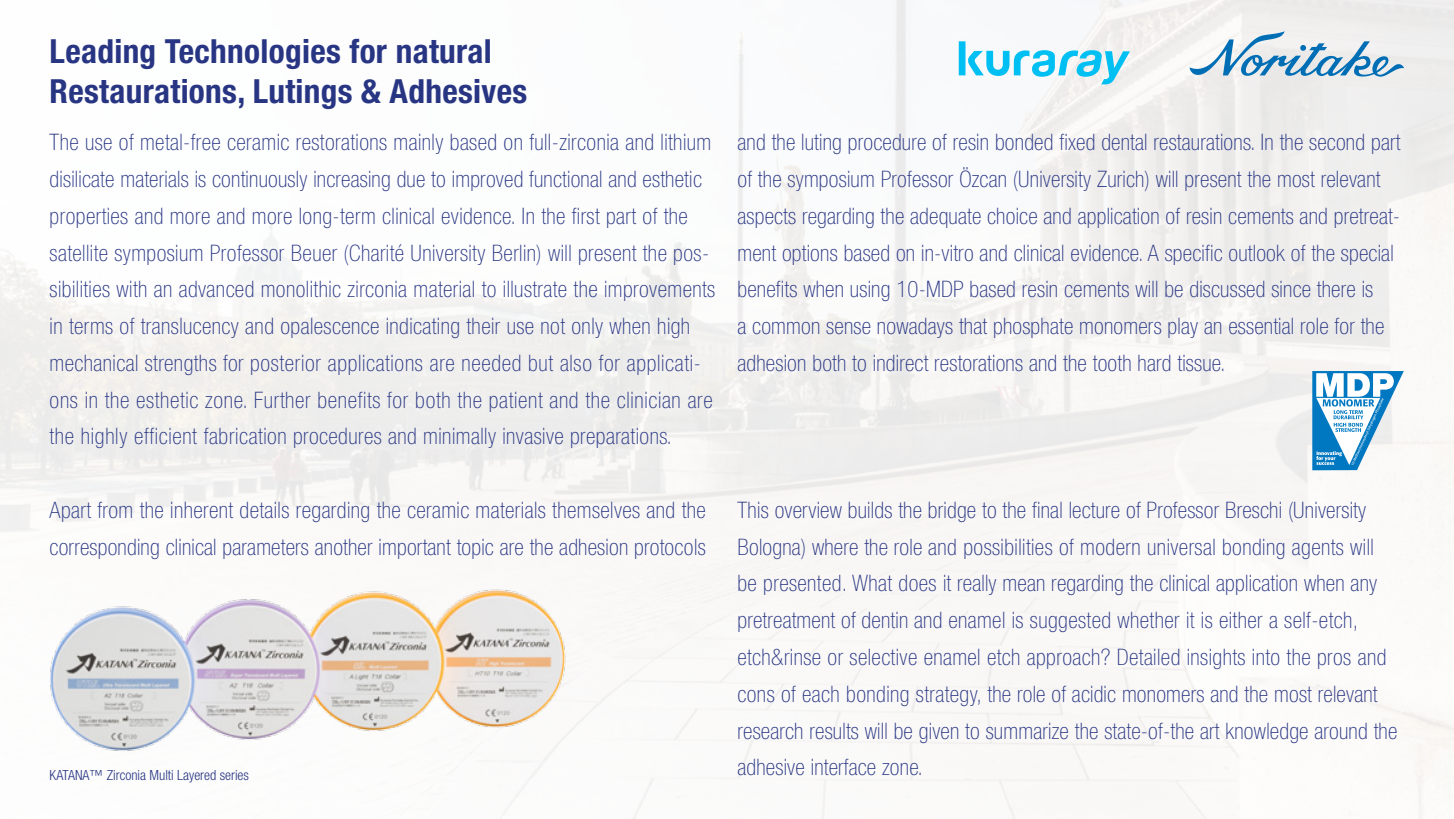
<style>
.page{position:relative;width:1454px;height:819px;background:#fff}
.page>*{position:absolute;margin:0;border:0;box-sizing:border-box;transform-origin:0 0}
.t1{font:700 condensed 33.25px/39.9px "Helvetica Neue LT Std";letter-spacing:.01em;color:#283583}
.t2{font:100 condensed 22.75px/36.8px "Helvetica Neue LT Std";letter-spacing:.01em;color:#283583}
.t3{font:300 condensed 14px "Helvetica Neue LT Std";color:#283583}
</style>
<div class="page">
<img style="left:12px;top:498px;width:592px;height:321px">
<svg style="left:958px;top:41px;width:172px;height:43px"></svg>
<svg style="left:1189px;top:31px;width:215px;height:46px"></svg>
<svg style="left:1312px;top:371px;width:91px;height:99px"></svg>
<h1 class="t1" style="left:50px;top:31px;width:479px">Leading Technologies for natural<br>Restaurations, Lutings &amp; Adhesives</h1>
<p class="t2" style="left:50px;top:124px;width:667px">The use of metal-free ceramic restorations mainly based on full-zirconia and lithium disilicate materials is continuously increasing due to improved functional and esthetic properties and more and more long-term clinical evidence. In the first part of the satellite symposium Professor Beuer (Charité University Berlin) will present the pos&shy;sibilities with an advanced monolithic zirconia material to illustrate the improvements in terms of translucency and opalescence indicating their use not only when high mechanical strengths for posterior applications are needed but also for applicati&shy;ons in the esthetic zone. Further benefits for both the patient and the clinician are the highly efficient fabrication procedures and minimally invasive preparations.</p>
<p class="t2" style="left:50px;top:491px;width:657px">Apart from the inherent details regarding the ceramic materials themselves and the corresponding clinical parameters another important topic are the adhesion protocols</p>
<p class="t3" style="left:50px;top:766px;width:201px">KATANA™ Zirconia Multi Layered series</p>
<p class="t2" style="left:737px;top:124px;width:664px">and the luting procedure of resin bonded fixed dental restaurations. In the second part of the symposium Professor Özcan (University Zurich) will present the most relevant aspects regarding the adequate choice and application of resin cements and pretreat&shy;ment options based on in-vitro and clinical evidence. A specific outlook of the special benefits when using 10-MDP based resin cements will be discussed since there is<br>a common sense nowadays that phosphate monomers play an essential role for the adhesion both to indirect restorations and the tooth hard tissue.</p>
<p class="t2" style="left:737px;top:491px;width:661px">This overview builds the bridge to the final lecture of Professor Breschi (University Bologna) where the role and possibilities of modern universal bonding agents will be presented. What does it really mean regarding the clinical application when any pretreatment of dentin and enamel is suggested whether it is either a self-etch, etch&amp;rinse or selective enamel etch approach? Detailed insights into the pros and cons of each bonding strategy, the role of acidic monomers and the most relevant research results will be given to summarize the state-of-the art knowledge around the adhesive interface zone.</p>
</div>
